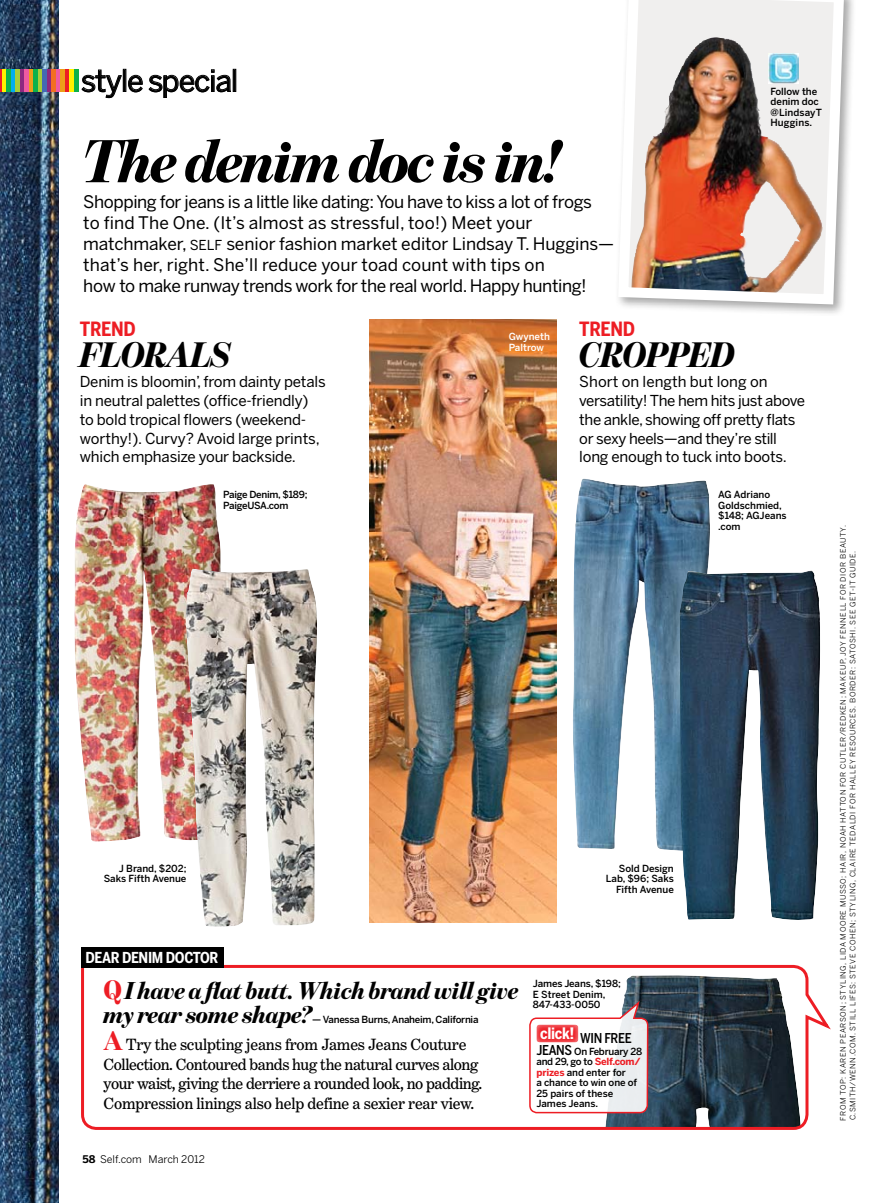
<style>
.page{position:relative;width:878px;height:1203px;background:#fff}
.page>*{position:absolute;margin:0;border:0;box-sizing:border-box;transform-origin:0 0}
.t1{font:italic 900 61.5px "Benton Mod Disp";letter-spacing:-.04em;color:#000}
.t2{font:italic 900 36px "Benton Mod Disp";letter-spacing:.05em;color:#000}
.t3{font:30px "Benton Sans";letter-spacing:-.04em;color:#000}
.t4{font:italic 900 24.75px/24px "Benton Mod Disp";letter-spacing:-.02em;color:#000}
.t5{font:700 19.5px "Benton Sans Cond";letter-spacing:-.02em;color:#ed1d24}
.t6{font:17.25px/21px "Benton Sans";letter-spacing:-.01em;color:#000}
.t7{font:16.5px/19.5px "Benton Modern Three";letter-spacing:-.025em;color:#000}
.t8{font:15px/18.8px "Benton Sans";letter-spacing:-.015em;color:#000}
.t9{font:700 15px "Benton Sans Cond";letter-spacing:-.025em;color:#fff}
.t10{font:500 13.5px "Benton Sans Cond";letter-spacing:-.025em;color:#000}
.t11{font:10.5px "Benton Sans";color:#000}
.t12{font:500 9.75px/10.5px "Benton Sans";letter-spacing:-.01em;color:#000}
.t13{font:500 9.75px/10.5px "Benton Sans";color:#fff}
.t14{font:7.5px/9.8px "Benton Sans";letter-spacing:.075em;color:#000}
.s1{font-size:13.65px}
.s2{font-style:normal;font-size:27px;color:#ed1d24}
.s3{font-family:"Benton Mod Disp";font-weight:900;font-size:27px;color:#ed1d24}
.s4{font-family:"Benton Sans Cond";font-size:13.5px}
.s5{font-weight:700;color:#ed1d24}
.s6{font-weight:700}
</style>
<div class="page">
<img style="left:573px;top:479px;width:137px;height:372px">
<img style="left:74px;top:484px;width:147px;height:358px">
<svg style="left:81px;top:964px;width:750px;height:166px"></svg>
<img style="left:0;top:0;width:58px;height:1203px">
<hr style="left:0;top:69px;width:2px;height:23px;background:#ed1d24">
<div style="left:2px;top:69px;width:5px;height:23px;background:#fff200"></div>
<hr style="left:7px;top:69px;width:4px;height:23px;background:#0db14b">
<div style="left:11px;top:69px;width:5px;height:23px;background:#00aeef"></div>
<hr style="left:16px;top:69px;width:4px;height:23px;background:#a6ce39">
<div style="left:20px;top:69px;width:5px;height:23px;background:#8d2980"></div>
<hr style="left:25px;top:69px;width:4px;height:23px;background:#ef5ba1">
<div style="left:29px;top:69px;width:5px;height:23px;background:#ed9e19"></div>
<hr style="left:34px;top:69px;width:4px;height:23px;background:#0db14b">
<div style="left:38px;top:69px;width:5px;height:23px;background:#a6ce39"></div>
<hr style="left:43px;top:69px;width:4px;height:23px;background:#436ab3">
<div style="left:47px;top:69px;width:5px;height:23px;background:#8d2980"></div>
<hr style="left:52px;top:69px;width:4px;height:23px;background:#f36f21">
<div style="left:56px;top:69px;width:5px;height:23px;background:#ef5ba1"></div>
<hr style="left:61px;top:69px;width:4px;height:23px;background:#ed9e19">
<div style="left:65px;top:69px;width:5px;height:23px;background:#ed1d24"></div>
<hr style="left:70px;top:69px;width:4px;height:23px;background:#fff200">
<div style="left:74px;top:69px;width:5px;height:23px;background:#0db14b"></div>
<svg style="left:81px;top:70px;width:41px;height:28px"></svg>
<div style="left:123px;top:69px;width:3px;height:23px;border:1px solid #000"></div>
<svg style="left:128px;top:70px;width:103px;height:28px"></svg>
<div style="left:614px;top:0;width:241px;height:316px;background:#000;opacity:.35"></div>
<img style="left:614px;top:0;width:235px;height:310px">
<img style="left:369px;top:320px;width:187px;height:603px">
<div style="left:81px;top:947px;width:143px;height:21px;background:#000"></div>
<img style="left:768px;top:54px;width:30px;height:29px">
<svg style="left:528px;top:999px;width:121px;height:131px"></svg>
<div style="left:535px;top:1023px;width:60px;height:21px;background:#fff;opacity:.75"></div>
<img style="left:186px;top:569px;width:131px;height:358px">
<img style="left:679px;top:570px;width:141px;height:350px">
<p class="t3" style="left:81px;top:63px;width:159px">style special</p>
<p class="t12" style="left:770px;top:86px;width:53px">Follow the denim doc @LindsayT<br>Huggins.</p>
<p class="t1" style="left:83px;top:127px;width:480px">The denim doc is in!</p>
<p class="t6" style="left:83px;top:191px;width:532px">Shopping for jeans is a little like dating: You have to kiss a lot of frogs<br>to find The One. (It’s almost as stressful, too!) Meet your matchmaker, <span class="s1">self</span> senior fashion market editor Lindsay T. Huggins— that’s her, right. She’ll reduce your toad count with tips on<br>how to make runway trends work for the real world. Happy hunting!</p>
<p class="t13" style="left:508px;top:331px;width:43px">Gwyneth<br>Paltrow</p>
<p class="t5" style="left:579px;top:317px;width:57px">TREND</p>
<p class="t2" style="left:579px;top:335px;width:152px">cropped</p>
<p class="t8" style="left:579px;top:372px;width:227px">Short on length but long on versatility! The hem hits just above the ankle, showing off pretty flats or sexy heels—and they’re still long enough to tuck into boots.</p>
<p class="t12" style="left:718px;top:489px;width:70px">AG Adriano<br>Goldschmied, $148; AGJeans .com</p>
<p class="t5" style="left:80px;top:317px;width:57px">TREND</p>
<p class="t2" style="left:80px;top:335px;width:148px">Florals</p>
<p class="t8" style="left:80px;top:372px;width:247px">Denim is bloomin’, from dainty petals in neutral palettes (office-friendly) to bold tropical flowers (weekend&shy;worthy!). Curvy? Avoid large prints, which emphasize your backside.</p>
<p class="t12" style="left:223px;top:489px;width:86px">Paige Denim, $189;<br>PaigeUSA.com</p>
<p class="t12" style="left:104px;top:863px;width:84px;text-align:right">J Brand, $202;<br>Saks Fifth Avenue</p>
<p class="t12" style="left:605px;top:863px;width:70px;text-align:right">Sold Design<br>Lab, $96; Saks<br>Fifth Avenue</p>
<p class="t9" style="left:86px;top:949px;width:133px">DEAR DEN IM DOCTOR</p>
<p class="t4" style="left:104px;top:978px;width:417px"><span class="s2">Q</span>I have a flat butt. Which brand will give my rear some shape?</p>
<p class="t12" style="left:312px;top:1014px;width:168px">— Vanessa Burns, Anaheim, California</p>
<p class="t7" style="left:104px;top:1035px;width:380px"><span class="s3">A</span> Try the sculpting jeans from James Jeans Couture Collection. Contoured bands hug the natural curves along your waist, giving the derriere a rounded look, no padding.<br>Compression linings also help define a sexier rear view.</p>
<p class="t12" style="left:532px;top:978px;width:89px">James Jeans, $198;<br>E Street Denim,<br>847-433-0050</p>
<p class="t10" style="left:540px;top:1030px;width:93px"><sup>CLICK!</sup> WIN FREE</p>
<p class="t12" style="left:536px;top:1046px;width:107px"><span class="s4">JEANS</span> On February 28 and 29, go to <span class="s5">Self.com/ prizes</span> and enter for<br>a chance to win one of<br>25 pairs of these<br>James Jeans.</p>
<p class="t11" style="left:82px;top:1152px;width:124px"><span class="s6">58</span> Self.com March 2012</p>
<p class="t14" style="left:838px;top:1120px;width:597px;rotate:-90deg">FRom Top: karen Pearson ; STyling, Li da Moore Musso; Hair, Noah Hatton for Cutler/Redken ; Makeu p, JOy Fennell for Dior beauty.<br>C.Smith/WENN.com. Still lifes: STEVE COHEN; STYLING, CLAIRE TEDALDI FOR HALLEY RESOURCES. Border: Satoshi. see get-it gui de.</p>
</div>
